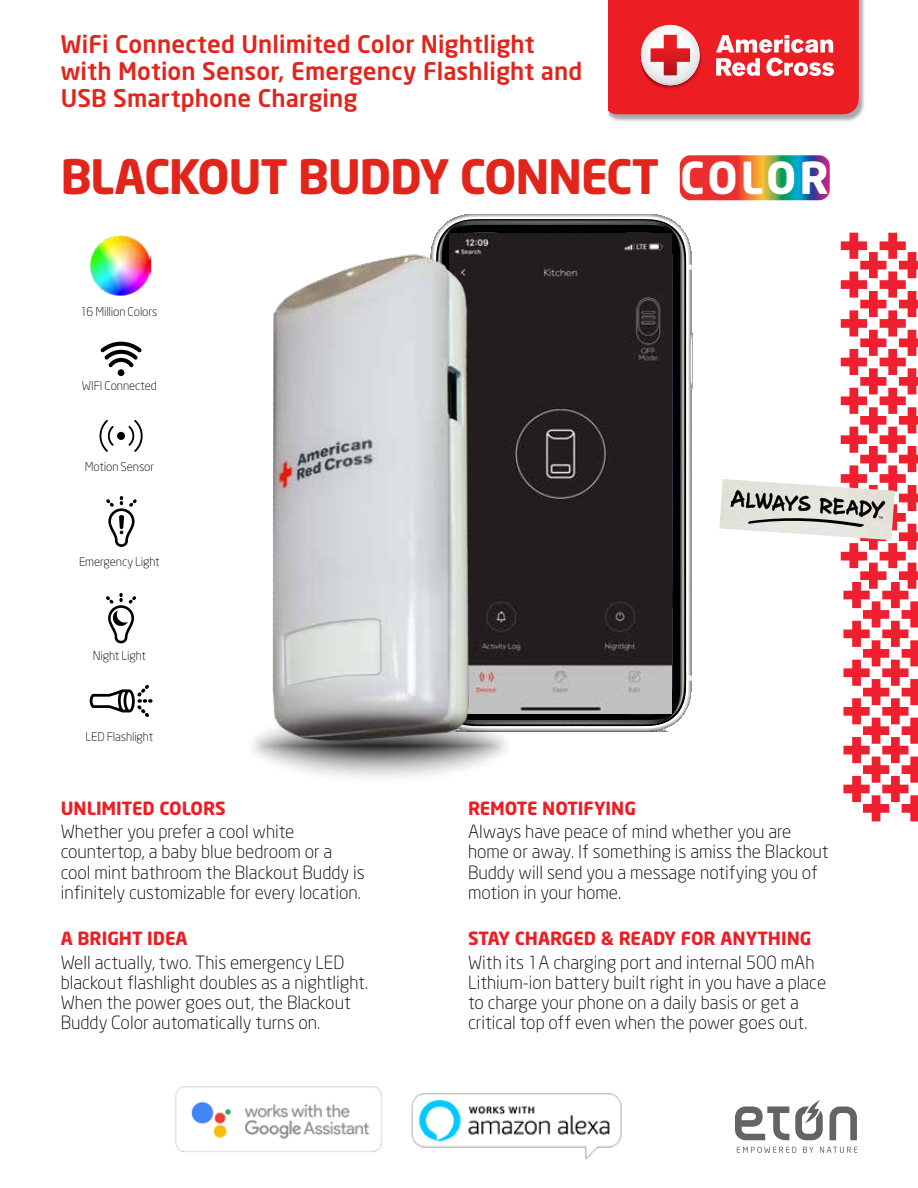
<style>
.page{position:relative;width:918px;height:1188px;background:#fff}
.page>*{position:absolute;margin:0;border:0;box-sizing:border-box;transform-origin:0 0}
.t1{font:700 46.8px "Neo Sans";letter-spacing:-.03em;color:#e1251b}
.t2{font:500 24px/27px "Neo Sans";letter-spacing:.005em;color:#e1251b}
.t3{font:300 18px/20.2px "Neo Sans";color:#000}
.t4{font:700 18px "Neo Sans";color:#ed1d24}
.t5{font:300 12px "Neo Sans";letter-spacing:-.01em;color:#000}
.s1{font-size:43.5px;color:#fff}
</style>
<div class="page">
<img style="left:431px;top:215px;width:261px;height:517px">
<img style="left:449px;top:233px;width:222px;height:481px">
<svg style="left:244px;top:705px;width:271px;height:81px"></svg>
<svg style="left:737px;top:1147px;width:59px;height:6px"></svg>
<svg style="left:803px;top:1147px;width:10px;height:6px"></svg>
<svg style="left:820px;top:1147px;width:37px;height:6px"></svg>
<svg style="left:735px;top:1106px;width:54px;height:34px"></svg>
<svg style="left:830px;top:1106px;width:27px;height:34px"></svg>
<svg style="left:795px;top:1100px;width:28px;height:40px"></svg>
<img style="left:719px;top:479px;width:12px;height:50px">
<img style="left:609px;top:0;width:256px;height:122px">
<svg style="left:609px;top:0;width:250px;height:114px;background:#ed3c42"></svg>
<svg style="left:106px;top:593px;width:30px;height:50px"></svg>
<svg style="left:106px;top:496px;width:31px;height:51px"></svg>
<svg style="left:90px;top:685px;width:63px;height:32px"></svg>
<svg style="left:100px;top:420px;width:14px;height:32px"></svg>
<svg style="left:128px;top:420px;width:15px;height:32px"></svg>
<div style="left:117px;top:432px;width:8px;height:8px;background:#000;border-radius:50%"></div>
<div style="left:118px;top:369px;width:6px;height:7px;background:#000;border-radius:50%"></div>
<svg style="left:100px;top:342px;width:42px;height:25px"></svg>
<img style="left:175px;top:1086px;width:207px;height:66px">
<img style="left:411px;top:1093px;width:211px;height:67px">
<img style="left:91px;top:236px;width:59px;height:60px">
<svg style="left:680px;top:155px;width:150px;height:45px;background:#a76358"></svg>
<img style="left:259px;top:247px;width:225px;height:504px">
<svg style="left:731px;top:233px;width:187px;height:588px"></svg>
<h2 class="t2" style="left:61px;top:30px;width:523px">WiFi Connected Unlimited Color Nightlight with Motion Sensor, Emergency Flashlight and<br>USB Smartphone Charging</h2>
<h1 class="t1" style="left:60px;top:147px;width:770px">BLACKOUT BUDDY CONNECT <span class="s1">COLOR</span></h1>
<p class="t5" style="left:81px;top:304px;width:78px">16 Million Colors</p>
<p class="t5" style="left:82px;top:379px;width:77px">WIFI Connected</p>
<p class="t5" style="left:85px;top:460px;width:71px">Motion Sensor</p>
<p class="t5" style="left:79px;top:554px;width:82px">Emergency Light</p>
<p class="t5" style="left:93px;top:649px;width:55px">Night Light</p>
<p class="t5" style="left:86px;top:730px;width:69px">LED Flashlight</p>
<p class="t4" style="left:61px;top:797px;width:167px">UNLIMITED COLORS</p>
<p class="t3" style="left:61px;top:821px;width:305px">Whether you prefer a cool white countertop, a baby blue bedroom or a cool mint bathroom the Blackout Buddy is infinitely customizable for every location.</p>
<p class="t4" style="left:61px;top:927px;width:128px">A BRIGHT IDEA</p>
<p class="t3" style="left:61px;top:952px;width:309px">Well actually, two. This emergency LED blackout flashlight doubles as a nightlight.<br>When the power goes out, the Blackout Buddy Color automatically turns on.</p>
<p class="t4" style="left:468px;top:797px;width:169px">REMOTE NOTIFYING</p>
<p class="t3" style="left:468px;top:821px;width:362px">Always have peace of mind whether you are home or away. If something is amiss the Blackout Buddy will send you a message notifying you of motion in your home.</p>
<p class="t4" style="left:468px;top:927px;width:345px">STAY CHARGED &amp; READY FOR ANYTHING</p>
<p class="t3" style="left:468px;top:952px;width:360px">With its 1A charging port and internal 500 mAh Lithium-ion battery built right in you have a place to charge your phone on a daily basis or get a critical top off even when the power goes out.</p>
</div>
